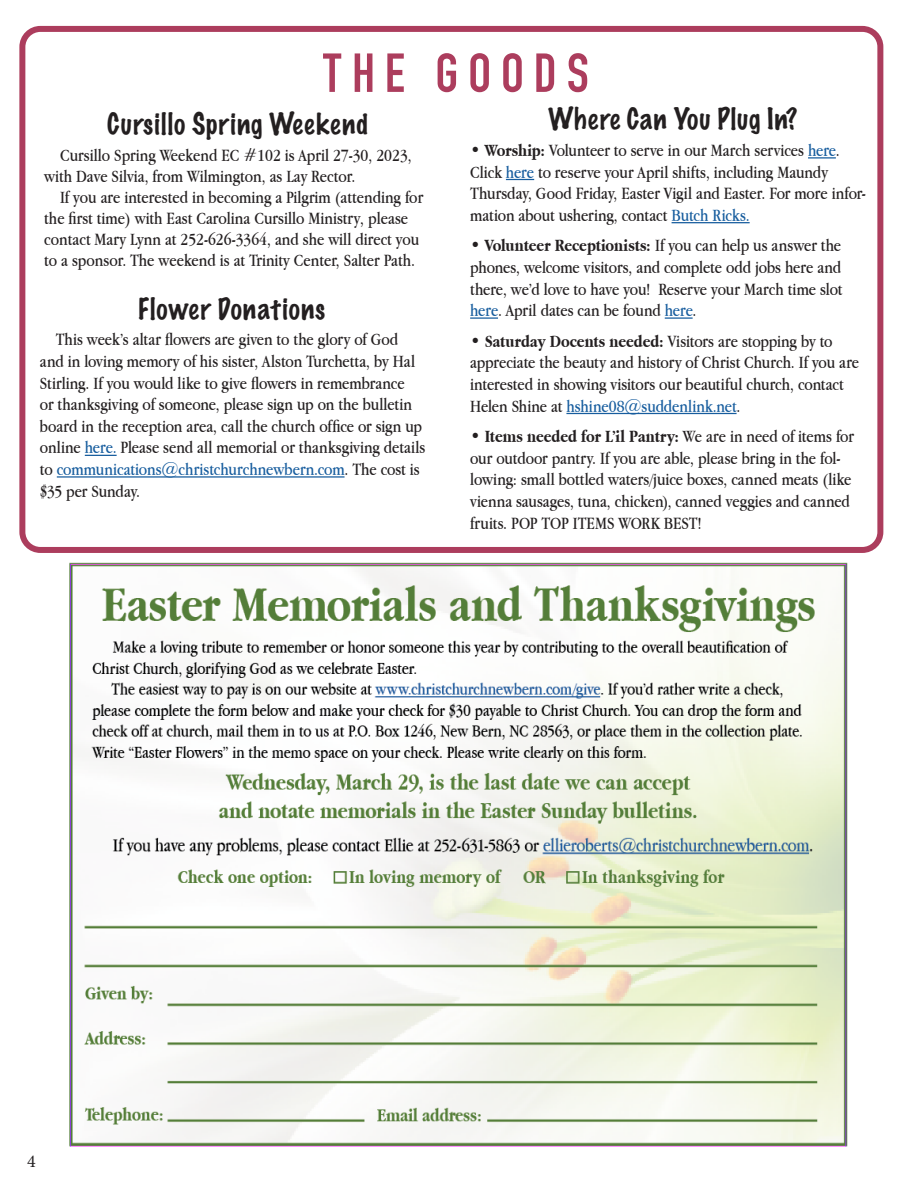
<style>
.page{position:relative;width:918px;height:1188px;background:#fff}
.page>*{position:absolute;margin:0;border:0;box-sizing:border-box;transform-origin:0 0}
.t1{font:700 54px "DIN Condensed";letter-spacing:.18em;color:#ac3d5d}
.t2{font:100 27px "Marker Felt";letter-spacing:.04em;color:#231f20}
.t3{font:18px/21.6px "Apple Garamond";color:#231f20}
.t4{font:18px "Minion Pro";color:#231f20}
.s1{color:#175d9e}
.s2{font-weight:700}
</style>
<div class="page">
<div style="left:19px;top:26px;width:864px;height:527px;border:6px solid #ac3d5d;border-radius:18px"></div>
<hr style="left:85px;top:455px;width:32px;height:1px;background:#175d9e">
<hr style="left:57px;top:476px;width:288px;height:2px;background:#175d9e">
<hr style="left:808px;top:157px;width:28px;height:2px;background:#175d9e">
<svg style="left:506px;top:179px;width:28px;height:1px"></svg>
<hr style="left:672px;top:222px;width:78px;height:1px;background:#175d9e">
<hr style="left:470px;top:317px;width:28px;height:2px;background:#175d9e">
<hr style="left:665px;top:317px;width:28px;height:2px;background:#175d9e">
<hr style="left:566px;top:413px;width:171px;height:1px;background:#175d9e">
<img style="left:69px;top:562px;width:779px;height:585px">
<p class="t1" style="left:323px;top:37px;width:267px">THE GOODS</p>
<p class="t2" style="left:107px;top:103px;width:262px">Cursillo Spring Weekend</p>
<p class="t3" style="left:44px;top:145px;width:369px;line-height:21px;text-indent:16px">Cursillo Spring Weekend EC #102 is April 27-30, 2023, with Dave Silvia, from Wilmington, as Lay Rector.</p>
<p class="t3" style="left:44px;top:187px;width:380px;line-height:21px;text-indent:16px">If you are interested in becoming a Pilgrim (attending for the first time) with East Carolina Cursillo Ministry, please contact Mary Lynn at 252-626-3364, and she will direct you to a sponsor. The weekend is at Trinity Center, Salter Path.</p>
<p class="t2" style="left:138px;top:287px;width:189px">Flower Donations</p>
<p class="t3" style="left:40px;top:328px;width:387px;text-indent:16px">This week’s altar flowers are given to the glory of God and in loving memory of his sister, Alston Turchetta, by Hal Stirling. If you would like to give flowers in remembrance<br>or thanksgiving of someone, please sign up on the bulletin board in the reception area, call the church office or sign up online <span class="s1">here.</span> Please send all memorial or thanksgiving details to <span class="s1">communications@christchurchnewbern.com</span>. The cost is $35 per Sunday.</p>
<p class="t2" style="left:548px;top:97px;width:251px">Where Can You Plug In?</p>
<p class="t3" style="left:470px;top:139px;width:397px">• <span class="s2">Worship:</span> Volunteer to serve in our March services <span class="s1">here</span>.<br>Click <span class="s1">here</span> to reserve your April shifts, including Maundy Thursday, Good Friday, Easter Vigil and Easter. For more infor&shy;mation about ushering, contact <span class="s1">Butch Ricks.</span></p>
<p class="t3" style="left:470px;top:234px;width:374px;text-align:justify">• <span class="s2">Volunteer Receptionists:</span> If you can help us answer the phones, welcome visitors, and complete odd jobs here and there, we’d love to have you! Reserve your March time slot <span class="s1">here</span>. April dates can be found <span class="s1">here</span>.</p>
<p class="t3" style="left:470px;top:330px;width:391px">• <span class="s2">Saturday Docents needed:</span> Visitors are stopping by to appreciate the beauty and history of Christ Church. If you are interested in showing visitors our beautiful church, contact Helen Shine at <span class="s1">hshine08@suddenlink.net</span>.</p>
<p class="t3" style="left:470px;top:425px;width:385px">• <span class="s2">Items needed for L’il Pantry:</span> We are in need of items for our outdoor pantry. If you are able, please bring in the fol&shy;lowing: small bottled waters/juice boxes, canned meats (like vienna sausages, tuna, chicken), canned veggies and canned fruits. POP TOP ITEMS WORK BEST!</p>
<p class="t4" style="left:27px;top:1150px;width:10px">4</p>
</div>
